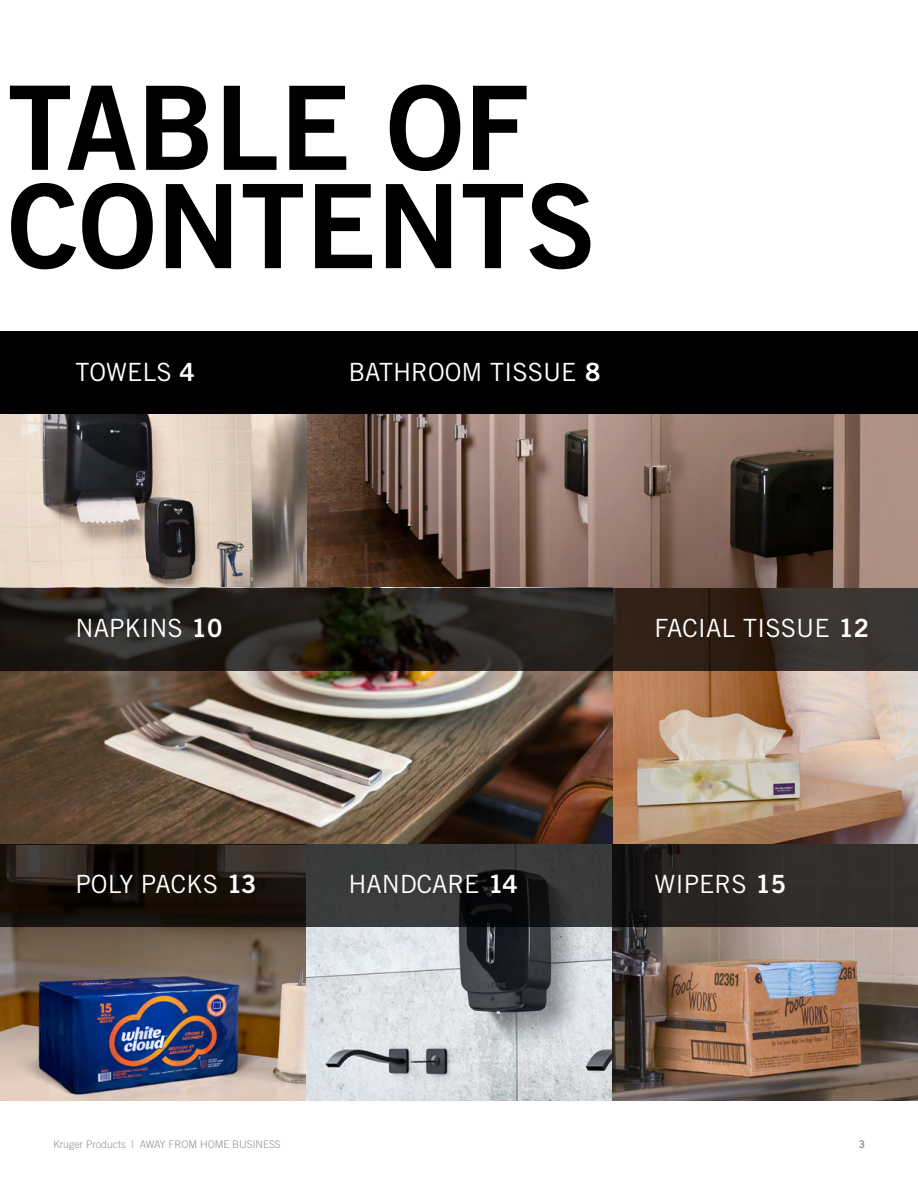
<style>
.page{position:relative;width:918px;height:1188px;background:#fff}
.page>*{position:absolute;margin:0;border:0;box-sizing:border-box;transform-origin:0 0}
.t1{font:116.55px/98.2px "Trade Gothic Bold Two";color:#000}
.t2{font:25.05px "Trade Gothic";color:#fff}
.t3{font:300 10.5px "Trade Gothic";color:#939598}
.t4{font:10.5px "Trade Gothic Bold Two";color:#939598}
.s1{font-family:"Trade Gothic Bold Two"}
</style>
<div class="page">
<img style="left:0;top:414px;width:918px;height:687px">
<div style="left:0;top:332px;width:918px;height:82px;background:#000"></div>
<svg style="left:0;top:588px;width:918px;height:82px"></svg>
<svg style="left:0;top:844px;width:918px;height:83px"></svg>
<h1 class="t1" style="left:8px;top:77px;width:590px">TABLE OF<br>CONTENTS</h1>
<h2 class="t2" style="left:76px;top:357px;width:121px">TOWELS <span class="s1">4</span></h2>
<h3 class="t2" style="left:348px;top:357px;width:254px">BATHROOM TISSUE <span class="s1">8</span></h3>
<h4 class="t2" style="left:76px;top:613px;width:148px">NAPKINS <span class="s1">10</span></h4>
<h5 class="t2" style="left:655px;top:613px;width:216px">FACIAL TISSUE <span class="s1">12</span></h5>
<h6 class="t2" style="left:76px;top:869px;width:182px">POLY PACKS <span class="s1">13</span></h6>
<h6 class="t2" style="left:348px;top:869px;width:171px">HANDCARE <span class="s1">14</span></h6>
<h6 class="t2" style="left:655px;top:869px;width:133px">WIPERS <span class="s1">15</span></h6>
<h1 class="t3" style="left:53px;top:1138px;width:229px">Kruger Products | AWAY FROM HOME BUSINESS</h1>
<p class="t4" style="left:859px;top:1138px;width:8px">3</p>
</div>
